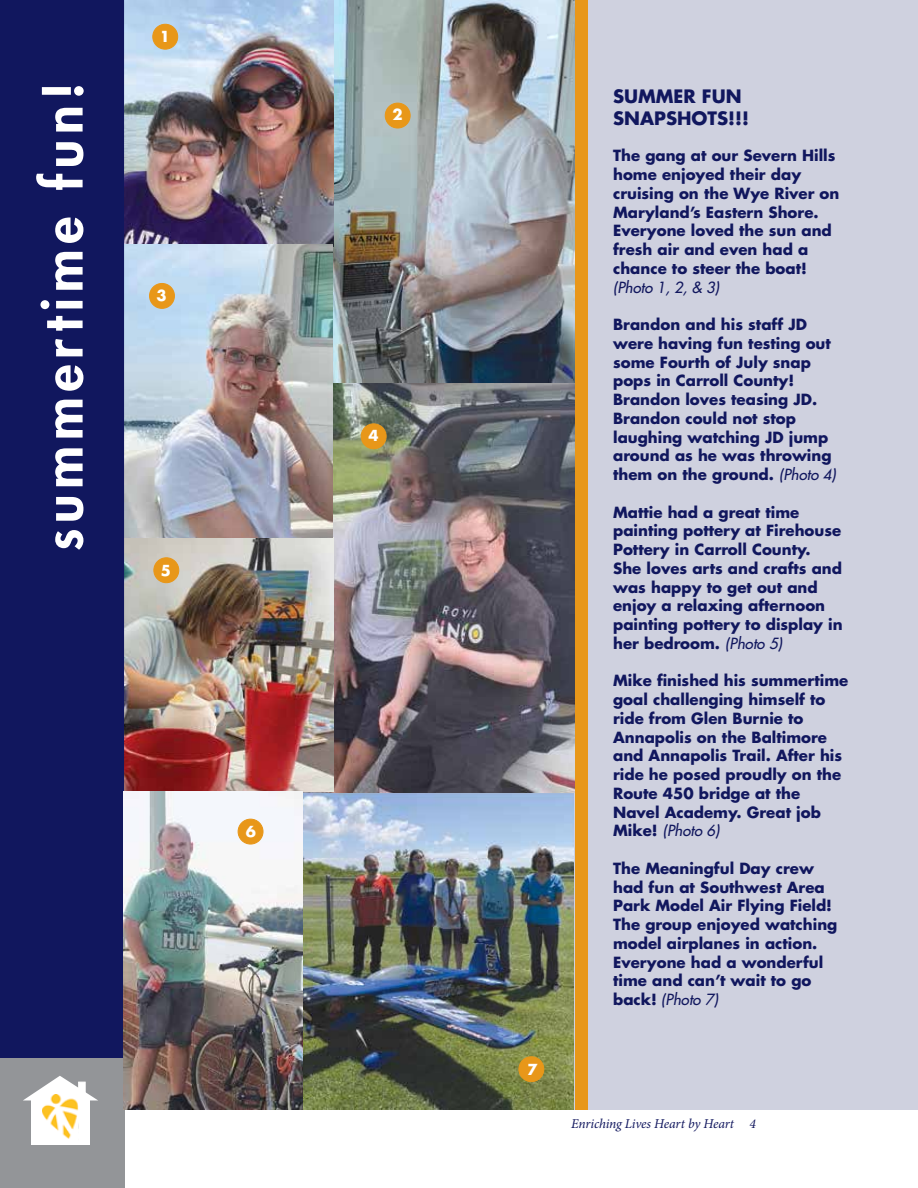
<style>
.page{position:relative;width:918px;height:1188px;background:#fff}
.page>*{position:absolute;margin:0;border:0;box-sizing:border-box;transform-origin:0 0}
.t1{font:800 54px "Futura Std";letter-spacing:.1em;color:#fff}
.t2{font:700 18px/21.6px "Futura Std";color:#11175e}
.t3{font:700 15px/18.8px "Futura Std";color:#11175e}
.t4{font:italic 500 15px "Futura Std";color:#11175e}
.t5{font:700 14.85px "Futura Std";color:#fff}
.t6{font:italic 13.5px "Minion Pro";letter-spacing:-.015em;color:#11175e}
.s1{font-weight:500;font-style:italic}
</style>
<div class="page">
<img style="left:302px;top:793px;width:273px;height:316px">
<div style="left:575px;top:0;width:343px;height:1109px;background:#cfd1df"></div>
<img style="left:302px;top:382px;width:273px;height:411px">
<img style="left:333px;top:0;width:242px;height:382px">
<img style="left:124px;top:538px;width:210px;height:254px">
<img style="left:124px;top:0;width:210px;height:246px">
<img style="left:124px;top:244px;width:209px;height:294px">
<div style="left:0;top:0;width:124px;height:1059px;background:#11175e"></div>
<div style="left:0;top:1059px;width:124px;height:129px;background:#939598"></div>
<div style="left:31px;top:1100px;width:59px;height:44px;background:#fff"></div>
<svg style="left:24px;top:1076px;width:73px;height:24px"></svg>
<img style="left:43px;top:1094px;width:35px;height:45px">
<div style="left:78px;top:1082px;width:8px;height:13px;background:#fff;border:1px solid #fff"></div>
<img style="left:124px;top:792px;width:178px;height:317px">
<div style="left:153px;top:24px;width:25px;height:25px;background:#e89719;border-radius:50%"></div>
<div style="left:152px;top:24px;width:26px;height:26px;border:1px solid #e89719;border-radius:50%"></div>
<div style="left:385px;top:103px;width:25px;height:25px;background:#e89719;border-radius:50%"></div>
<div style="left:385px;top:103px;width:26px;height:26px;border:1px solid #e89719;border-radius:50%"></div>
<div style="left:150px;top:283px;width:24px;height:25px;background:#e89719;border-radius:50%"></div>
<div style="left:149px;top:283px;width:26px;height:26px;border:1px solid #e89719;border-radius:50%"></div>
<div style="left:154px;top:558px;width:25px;height:25px;background:#e89719;border-radius:50%"></div>
<div style="left:153px;top:557px;width:26px;height:26px;border:1px solid #e89719;border-radius:50%"></div>
<div style="left:361px;top:424px;width:25px;height:25px;background:#e89719;border-radius:50%"></div>
<div style="left:361px;top:423px;width:26px;height:26px;border:1px solid #e89719;border-radius:50%"></div>
<div style="left:238px;top:819px;width:25px;height:25px;background:#e89719;border-radius:50%"></div>
<div style="left:238px;top:819px;width:26px;height:26px;border:1px solid #e89719;border-radius:50%"></div>
<div style="left:519px;top:1057px;width:25px;height:25px;background:#e89719;border-radius:50%"></div>
<div style="left:518px;top:1056px;width:26px;height:26px;border:1px solid #e89719;border-radius:50%"></div>
<div style="left:575px;top:0;width:13px;height:1109px;background:#e89719"></div>
<p class="t5" style="left:160px;top:27px;width:12px">1</p>
<h1 class="t1" style="left:28px;top:551px;width:470px;rotate:-90deg">summertime fun!</h1>
<p class="t2" style="left:613px;top:85px;width:137px">SUMMER FUN<br>SNAPSHOTS!!!</p>
<p class="t5" style="left:392px;top:104px;width:12px">2</p>
<p class="t3" style="left:613px;top:146px;width:228px">The gang at our Severn Hills home enjoyed their day cruising on the Wye River on<br>Maryland’s Eastern Shore.<br>Everyone loved the sun and fresh air and even had a chance to steer the boat!</p>
<p class="t4" style="left:613px;top:278px;width:108px">(Photo 1, 2, &amp; 3)</p>
<p class="t3" style="left:613px;top:315px;width:224px">Brandon and his staff JD were having fun testing out some Fourth of July snap pops in Carroll County!<br>Brandon loves teasing JD.<br>Brandon could not stop laughing watching JD jump around as he was throwing them on the ground. <span class="s1">(Photo 4)</span></p>
<p class="t3" style="left:613px;top:502px;width:231px">Mattie had a great time painting pottery at Firehouse<br>Pottery in Carroll County.<br>She loves arts and crafts and was happy to get out and enjoy a relaxing afternoon painting pottery to display in her bedroom. <span class="s1">(Photo 5)</span></p>
<p class="t3" style="left:613px;top:671px;width:237px">Mike finished his summertime goal challenging himself to ride from Glen Burnie to<br>Annapolis on the Baltimore and Annapolis Trail. After his ride he posed proudly on the<br>Route 450 bridge at the<br>Navel Academy. Great job<br>Mike! <span class="s1">(Photo 6)</span></p>
<p class="t3" style="left:613px;top:859px;width:226px">The Meaningful Day crew had fun at Southwest Area<br>Park Model Air Flying Field!<br>The group enjoyed watching model airplanes in action.<br>Everyone had a wonderful time and can’t wait to go back! <span class="s1">(Photo 7)</span></p>
<p class="t5" style="left:157px;top:286px;width:12px">3</p>
<p class="t5" style="left:369px;top:426px;width:12px">4</p>
<p class="t5" style="left:161px;top:561px;width:12px">5</p>
<p class="t5" style="left:246px;top:822px;width:12px">6</p>
<p class="t5" style="left:528px;top:1059px;width:12px">7</p>
<p class="t6" style="left:571px;top:1115px;width:186px">Enriching Lives Heart by Heart 4</p>
</div>
